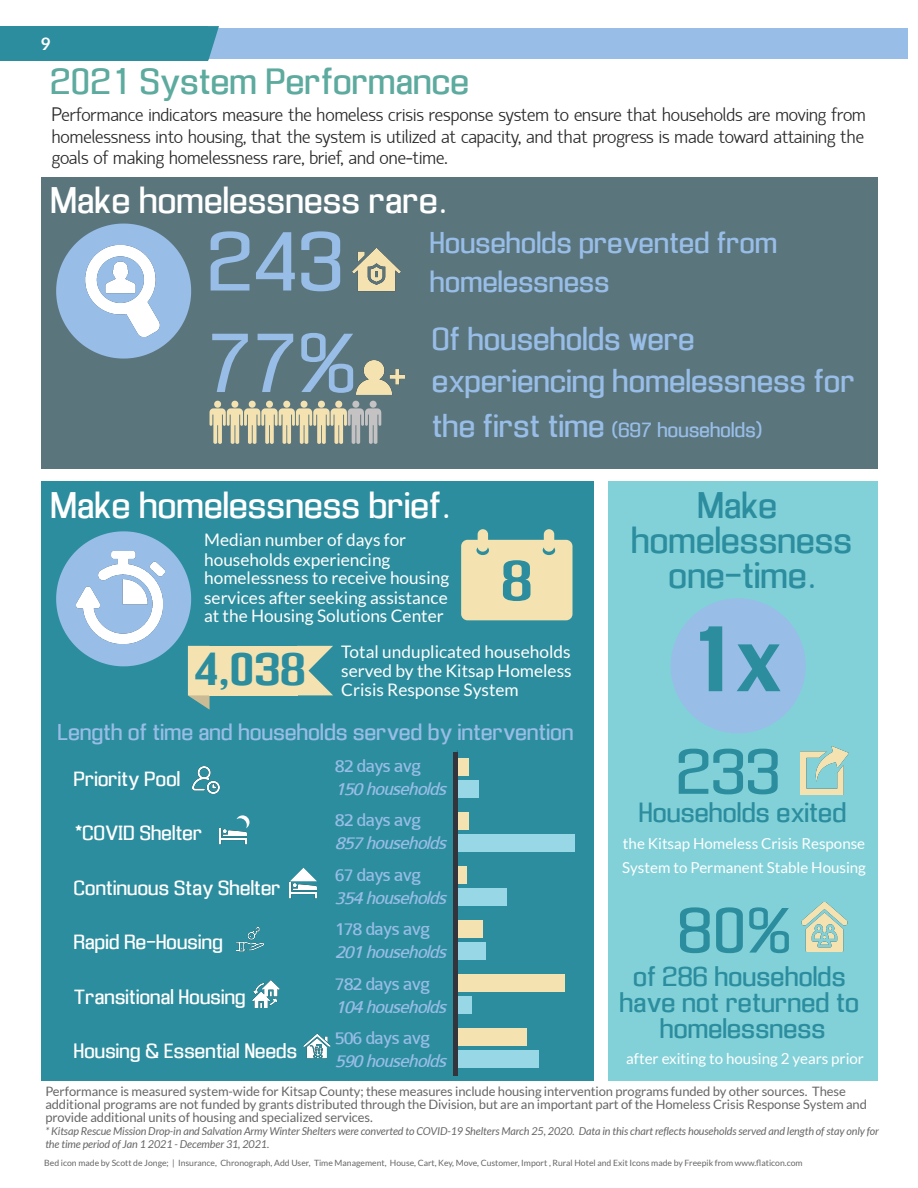
<style>
.page{position:relative;width:918px;height:1188px;background:#fff}
.page>*{position:absolute;margin:0;border:0;box-sizing:border-box;transform-origin:0 0}
.t1{font:700 86.4px "Enigmatic";color:#2c8d9e}
.t2{font:77.7px/101.6px "Enigmatic";color:#98bde7}
.t3{font:59.4px "Enigmatic";color:#2c8d9e}
.t4{font:700 52.95px "Enigmatic";color:#2c8d9e}
.t5{font:700 43.2px "Enigmatic";color:#2c8d9e}
.t6{font:34.5px "Enigmatic";color:#fff}
.t7{font:34.5px/34.5px "Enigmatic";color:#2c8d9e;text-align:center}
.t8{font:34.5px "Enigmatic";color:#5daa9e}
.t9{font:30.3px/42.2px "Enigmatic";color:#98bde7}
.t10{font:28.05px/38.8px "Enigmatic";color:#98bde7}
.t11{font:25.95px/26px "Enigmatic";color:#2c8d9e;text-align:center}
.t12{font:21.6px "Enigmatic";color:#98bde7}
.t13{font:300 19.5px/21.6px "Hattori Hanzo";color:#292929;text-align:justify}
.t14{font:19.5px "Enigmatic";color:#fff}
.t15{font:italic 19.5px "Colaborate";color:#98bde7}
.t16{font:19.5px "Colaborate";letter-spacing:-.055em;color:#98bde7}
.t17{font:19.5px "Enigmatic";color:#98bde7}
.t18{font:17.25px/18.9px "Lato";color:#fff}
.t19{font:700 17.25px "Lato";color:#fff}
.t20{font:15.15px/23.7px "Lato";color:#fff}
.t21{font:12.9px/12.9px "Lato";letter-spacing:-.01em;color:#666}
.t22{font:italic 10.8px/12.9px "Lato";letter-spacing:-.01em;color:#666}
.t23{font:8.7px "Lato";color:#666}
.s1{font-size:30.3px}
</style>
<div class="page">
<div style="left:41px;top:177px;width:837px;height:292px;background:#5b757d"></div>
<div style="left:608px;top:482px;width:270px;height:599px;background:#82d1d9"></div>
<div style="left:41px;top:482px;width:553px;height:599px;background:#2c8d9e"></div>
<div style="left:0;top:28px;width:907px;height:30px;background:#98bde7"></div>
<hr style="left:0;top:26px;width:2px;height:34px;background:#2c8d9e">
<div style="left:2px;top:26px;width:205px;height:34px;background:#2c8d9e"></div>
<svg style="left:207px;top:26px;width:12px;height:34px"></svg>
<svg style="left:56px;top:224px;width:135px;height:135px"></svg>
<img style="left:77px;top:245px;width:91px;height:92px">
<img style="left:352px;top:248px;width:49px;height:44px">
<div style="left:458px;top:780px;width:20px;height:18px;background:#98d7e5"></div>
<div style="left:458px;top:834px;width:117px;height:18px;background:#98d7e5"></div>
<div style="left:458px;top:888px;width:48px;height:18px;background:#98d7e5"></div>
<div style="left:458px;top:942px;width:27px;height:18px;background:#98d7e5"></div>
<div style="left:458px;top:996px;width:14px;height:18px;background:#98d7e5"></div>
<div style="left:458px;top:1050px;width:80px;height:18px;background:#98d7e5"></div>
<div style="left:458px;top:758px;width:11px;height:17px;background:#f4e3b1"></div>
<div style="left:458px;top:812px;width:11px;height:17px;background:#f4e3b1"></div>
<div style="left:458px;top:866px;width:9px;height:17px;background:#f4e3b1"></div>
<div style="left:458px;top:920px;width:24px;height:17px;background:#f4e3b1"></div>
<div style="left:458px;top:974px;width:106px;height:17px;background:#f4e3b1"></div>
<div style="left:458px;top:1028px;width:69px;height:17px;background:#f4e3b1"></div>
<hr style="left:457px;top:750px;width:1px;height:324px;background:#267a89">
<img style="left:800px;top:746px;width:49px;height:49px">
<svg style="left:461px;top:529px;width:111px;height:91px"></svg>
<img style="left:801px;top:903px;width:47px;height:48px">
<svg style="left:671px;top:598px;width:135px;height:135px"></svg>
<img style="left:356px;top:360px;width:49px;height:41px">
<img style="left:219px;top:827px;width:27px;height:18px">
<hr style="left:454px;top:752px;width:4px;height:324px;background:#33343c">
<svg style="left:237px;top:815px;width:12px;height:13px"></svg>
<img style="left:289px;top:881px;width:27px;height:18px">
<svg style="left:290px;top:868px;width:27px;height:27px"></svg>
<img style="left:237px;top:926px;width:27px;height:26px">
<img style="left:303px;top:1033px;width:27px;height:26px">
<img style="left:192px;top:767px;width:27px;height:27px">
<img style="left:253px;top:981px;width:27px;height:27px">
<svg style="left:56px;top:531px;width:153px;height:178px"></svg>
<svg style="left:298px;top:646px;width:35px;height:49px"></svg>
<div style="left:209px;top:646px;width:89px;height:49px;background:#f4e3b1"></div>
<svg style="left:210px;top:401px;width:171px;height:43px"></svg>
<h3 class="t19" style="left:40px;top:33px;width:12px">9</h3>
<h3 class="t8" style="left:52px;top:66px;width:420px">2021 System Performance</h3>
<p class="t13" style="left:52px;top:104px;width:815px">Performance indicators measure the homeless crisis response system to ensure that households are moving from homelessness into housing, that the system is utilized at capacity, and that progress is made toward attaining the goals of making homelessness rare, brief, and one-time.</p>
<h3 class="t6" style="left:52px;top:185px;width:397px">Make homelessness rare.</h3>
<h3 class="t10" style="left:431px;top:225px;width:349px">Households prevented from homelessness</h3>
<h2 class="t2" style="left:211px;top:216px;width:151px">243<br>77%</h2>
<h3 class="t9" style="left:433px;top:320px;width:424px">Of households were experiencing homelessness for</h3>
<h3 class="t17" style="left:433px;top:422px;width:332px"><span class="s1">the first time</span> (697 households)</h3>
<h3 class="t6" style="left:52px;top:491px;width:400px">Make homelessness brief.</h3>
<h3 class="t18" style="left:204px;top:530px;width:247px">Median number of days for households experiencing homelessness to receive housing services after seeking assistance at the Housing Solutions Center</h3>
<h3 class="t4" style="left:503px;top:558px;width:33px">8</h3>
<h3 class="t5" style="left:195px;top:650px;width:114px">4,038</h3>
<h3 class="t18" style="left:341px;top:641px;width:232px;line-height:19.5px">Total unduplicated households served by the Kitsap Homeless</h3>
<h3 class="t18" style="left:341px;top:679px;width:179px">Crisis Response System</h3>
<h3 class="t7" style="left:632px;top:491px;width:223px">Make homelessness one-time.</h3>
<h1 class="t1" style="left:688px;top:622px;width:98px">1x</h1>
<h3 class="t12" style="left:58px;top:723px;width:518px">Length of time and households served by intervention</h3>
<h3 class="t14" style="left:75px;top:771px;width:108px">Priority Pool</h3>
<h3 class="t14" style="left:75px;top:825px;width:130px">*COVID Shelter</h3>
<h3 class="t14" style="left:75px;top:880px;width:209px">Continuous Stay Shelter</h3>
<h3 class="t14" style="left:75px;top:934px;width:151px">Rapid Re-Housing</h3>
<h3 class="t14" style="left:75px;top:989px;width:173px">Transitional Housing</h3>
<h3 class="t14" style="left:75px;top:1043px;width:225px">Housing &amp; Essential Needs</h3>
<h3 class="t3" style="left:679px;top:746px;width:105px">233</h3>
<h3 class="t11" style="left:640px;top:801px;width:209px">Households exited</h3>
<h3 class="t16" style="left:335px;top:756px;width:88px">82 days avg</h3>
<h3 class="t16" style="left:335px;top:810px;width:88px">82 days avg</h3>
<h3 class="t16" style="left:335px;top:865px;width:88px">67 days avg</h3>
<h3 class="t16" style="left:335px;top:919px;width:97px">178 days avg</h3>
<h3 class="t16" style="left:335px;top:974px;width:97px">782 days avg</h3>
<h3 class="t16" style="left:335px;top:1028px;width:97px">506 days avg</h3>
<p class="t21" style="left:45px;top:1085px;width:823px">Performance is measured system-wide for Kitsap County; these measures include housing intervention programs funded by other sources. These additional programs are not funded by grants distributed through the Division, but are an important part of the Homeless Crisis Response System and provide additional units of housing and specialized services.</p>
<p class="t22" style="left:45px;top:1124px;width:835px">* Kitsap Rescue Mission Drop-in and Salvation Army Winter Shelters were converted to COVID-19 Shelters March 25, 2020. Data in this chart reflects households served and length of stay only for the time period of Jan 1 2021 - December 31, 2021.</p>
<h3 class="t15" style="left:335px;top:779px;width:118px">150 households</h3>
<h3 class="t15" style="left:335px;top:833px;width:118px">857 households</h3>
<p class="t20" style="left:622px;top:831px;width:245px">the Kitsap Homeless Crisis Response<br>System to Permanent Stable Housing</p>
<h3 class="t15" style="left:335px;top:888px;width:118px">354 households</h3>
<h3 class="t3" style="left:680px;top:905px;width:115px">80%</h3>
<h3 class="t11" style="left:621px;top:965px;width:241px">of 286 households have not returned to homelessness</h3>
<p class="t20" style="left:626px;top:1046px;width:239px">after exiting to housing 2 years prior</p>
<h3 class="t15" style="left:335px;top:942px;width:118px">201 households</h3>
<h3 class="t15" style="left:335px;top:997px;width:118px">104 households</h3>
<h3 class="t15" style="left:335px;top:1051px;width:118px">590 households</h3>
<p class="t23" style="left:44px;top:1158px;width:760px">Bed icon made by Scott de Jonge; | Insurance, Chronograph, Add User, Time Management, House, Cart, Key, Move, Customer, Import , Rural Hotel and Exit Icons made by Freepik from www.fl aticon.com</p>
</div>
